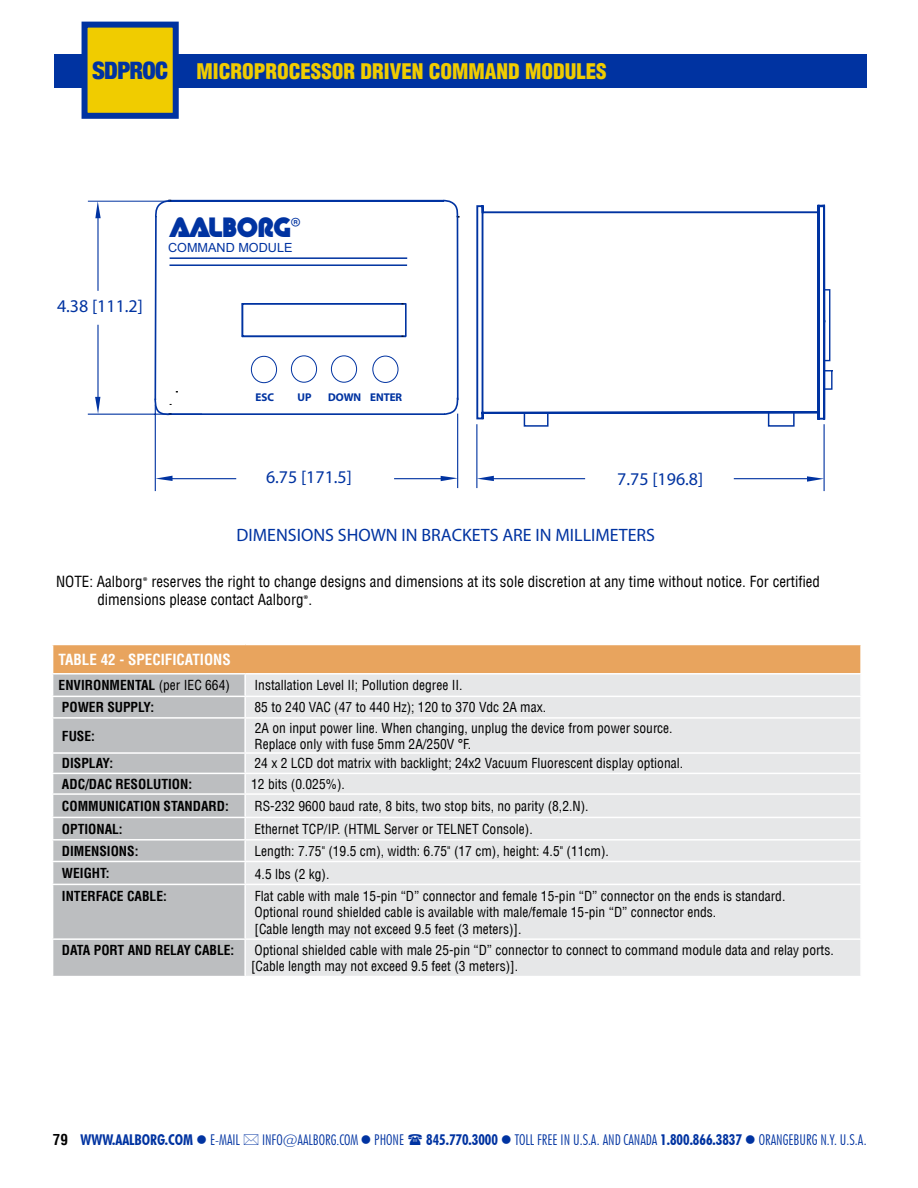
<style>
.page{position:relative;width:918px;height:1188px;background:#fff}
.page>*{position:absolute;margin:0;border:0;box-sizing:border-box;transform-origin:0 0}
.t1{font:27.15px "Aalborg Logo";color:#0033a1}
.t2{font:900 condensed 21px "Helvetica";color:#f0cc00}
.t3{font:18px "Myriad";color:#0033a1}
.t4{font:condensed 15px/18px "Helvetica";color:#000}
.t5{font:700 condensed 15px "Helvetica";color:#fff}
.t6{font:300 condensed 14.85px "Futura BT";color:#0033a1}
.t7{font:700 condensed 14.85px "Futura BT";color:#0033a1}
.t8{font:condensed 13.5px/16.2px "Helvetica";color:#000}
.t9{font:700 condensed 13.5px "Helvetica";color:#000}
.t10{font:12.6px "Arial";color:#0033a1}
.t11{font:11.25px "Myriad Headline";color:#0033a1}
.s1{font-family:"Helvetica Neue Black 3";font-weight:400;font-stretch:normal;font-size:24px;color:#0033a1}
.s2{font-family:"Minion Pro";font-stretch:normal}
.s3{font-weight:400}
.s4{font-family:"Helvetica";font-size:15px;color:#000}
.s5{font-weight:300}
.s6{font-weight:700}
</style>
<div class="page">
<hr style="left:169px;top:200px;width:275px;height:2px;background:#0033a1">
<svg style="left:523px;top:204px;width:310px;height:216px"></svg>
<hr style="left:88px;top:201px;width:104px;height:1px;background:#0033a1">
<svg style="left:87px;top:217px;width:738px;height:275px"></svg>
<hr style="left:170px;top:257px;width:237px;height:2px;background:#0033a1">
<hr style="left:169px;top:264px;width:238px;height:2px;background:#0033a1">
<svg style="left:95px;top:201px;width:6px;height:17px"></svg>
<svg style="left:95px;top:397px;width:5px;height:17px"></svg>
<svg style="left:155px;top:476px;width:18px;height:5px"></svg>
<svg style="left:441px;top:476px;width:17px;height:5px"></svg>
<svg style="left:154px;top:200px;width:23px;height:217px"></svg>
<svg style="left:442px;top:200px;width:19px;height:216px"></svg>
<svg style="left:477px;top:476px;width:17px;height:5px"></svg>
<svg style="left:807px;top:476px;width:17px;height:6px"></svg>
<svg style="left:250px;top:355px;width:149px;height:29px"></svg>
<div style="left:53px;top:644px;width:808px;height:30px;background:#e8a45e"></div>
<div style="left:53px;top:675px;width:191px;height:301px;background:#bcbec0"></div>
<div style="left:246px;top:675px;width:614px;height:301px;background:#e6e7e8"></div>
<hr style="left:52px;top:644px;width:193px;height:1px;background:#fff">
<hr style="left:245px;top:644px;width:617px;height:1px;background:#fff">
<hr style="left:860px;top:645px;width:2px;height:28px;background:#fff">
<hr style="left:52px;top:673px;width:193px;height:2px;background:#fff">
<hr style="left:245px;top:673px;width:617px;height:2px;background:#fff">
<hr style="left:52px;top:696px;width:193px;height:1px;background:#fff">
<hr style="left:245px;top:696px;width:617px;height:1px;background:#fff">
<hr style="left:52px;top:717px;width:193px;height:2px;background:#fff">
<hr style="left:245px;top:717px;width:617px;height:2px;background:#fff">
<hr style="left:52px;top:752px;width:193px;height:2px;background:#fff">
<hr style="left:245px;top:752px;width:617px;height:2px;background:#fff">
<hr style="left:52px;top:773px;width:193px;height:1px;background:#fff">
<hr style="left:245px;top:773px;width:617px;height:1px;background:#fff">
<svg style="left:244px;top:754px;width:1px;height:39px"></svg>
<hr style="left:52px;top:793px;width:193px;height:2px;background:#fff">
<hr style="left:245px;top:793px;width:617px;height:2px;background:#fff">
<hr style="left:52px;top:817px;width:193px;height:1px;background:#fff">
<hr style="left:245px;top:817px;width:617px;height:1px;background:#fff">
<hr style="left:52px;top:839px;width:193px;height:2px;background:#fff">
<hr style="left:245px;top:839px;width:617px;height:2px;background:#fff">
<hr style="left:52px;top:861px;width:193px;height:1px;background:#fff">
<hr style="left:245px;top:861px;width:617px;height:1px;background:#fff">
<hr style="left:52px;top:884px;width:193px;height:1px;background:#fff">
<hr style="left:245px;top:884px;width:617px;height:1px;background:#fff">
<hr style="left:52px;top:938px;width:193px;height:2px;background:#fff">
<hr style="left:245px;top:938px;width:617px;height:2px;background:#fff">
<div style="left:54px;top:55px;width:812px;height:33px;background:#0033a1"></div>
<div style="left:85px;top:25px;width:91px;height:91px;background:#f0cc00"></div>
<div style="left:82px;top:22px;width:97px;height:97px;border:6px solid #0033a1"></div>
<svg style="left:291px;top:218px;width:9px;height:8px"></svg>
<h2 class="t2" style="left:92px;top:58px;width:516px"><span class="s1">SDPROC</span> MICROPROCESSOR DRIVEN COMMAND MODULES</h2>
<h3 class="t3" style="left:57px;top:297px;width:87px">4.38 [111.2]</h3>
<h1 class="t1" style="left:169px;top:212px;width:124px">AALBORG</h1>
<p class="t10" style="left:168px;top:239px;width:126px">COMMAND MODULE</p>
<p class="t11" style="left:256px;top:391px;width:20px">ESC</p>
<p class="t11" style="left:298px;top:391px;width:15px">UP</p>
<p class="t11" style="left:328px;top:392px;width:75px">DOWN ENTER</p>
<h3 class="t3" style="left:266px;top:468px;width:87px">6.75 [171.5]</h3>
<h3 class="t3" style="left:617px;top:470px;width:87px">7.75 [196.8]</h3>
<h3 class="t3" style="left:237px;top:526px;width:420px">DIMENSIONS SHOWN IN BRACKETS ARE IN MILLIMETERS</h3>
<p class="t4" style="left:97px;top:574px;width:724px;text-indent:-41px">NOTE: Aalborg<span class="s2">®</span> reserves the right to change designs and dimensions at its sole discretion at any time without notice. For certified dimensions please contact Aalborg<span class="s2">®</span>.</p>
<p class="t5" style="left:59px;top:652px;width:174px">TABLE 42 - SPECIFICATIONS</p>
<p class="t9" style="left:59px;top:679px;width:173px">ENVIRONMENTAL <span class="s3">(per IEC 664)</span></p>
<p class="t8" style="left:255px;top:678px;width:210px">Installation Level II; Pollution degree II.</p>
<p class="t9" style="left:62px;top:701px;width:94px">POWER SUPPLY:</p>
<p class="t8" style="left:255px;top:700px;width:293px">85 to 240 VAC (47 to 440 Hz); 120 to 370 Vdc 2A max.</p>
<p class="t9" style="left:62px;top:729px;width:35px">FUSE:</p>
<p class="t8" style="left:255px;top:721px;width:420px">2A on input power line. When changing, unplug the device from power source.<br>Replace only with fuse 5mm 2A/250V °F.</p>
<p class="t9" style="left:62px;top:757px;width:53px">DISPLAY:</p>
<p class="t8" style="left:255px;top:756px;width:430px">24 x 2 LCD dot matrix with backlight; 24x2 Vacuum Fluorescent display optional.</p>
<p class="t9" style="left:62px;top:777px;width:132px">ADC/DAC RESOLUTION:</p>
<p class="t8" style="left:251px;top:777px;width:95px">12 bits (0.025%).</p>
<p class="t9" style="left:62px;top:800px;width:168px">COMMUNICATION STANDARD:</p>
<p class="t8" style="left:255px;top:799px;width:336px">RS-232 9600 baud rate, 8 bits, two stop bits, no parity (8,2.N).</p>
<p class="t9" style="left:62px;top:822px;width:62px">OPTIONAL:</p>
<p class="t8" style="left:255px;top:822px;width:280px">Ethernet TCP/IP. (HTML Server or TELNET Console).</p>
<p class="t9" style="left:62px;top:845px;width:78px">DIMENSIONS:</p>
<p class="t8" style="left:255px;top:844px;width:356px">Length: 7.75" (19.5 cm), width: 6.75" (17 cm), height: 4.5" (11cm).</p>
<p class="t9" style="left:62px;top:866px;width:49px">WEIGHT:</p>
<p class="t8" style="left:255px;top:866px;width:76px">4.5 lbs (2 kg).</p>
<p class="t9" style="left:62px;top:889px;width:106px">INTERFACE CABLE:</p>
<p class="t8" style="left:255px;top:889px;width:532px">Flat cable with male 15-pin “D” connector and female 15-pin “D” connector on the ends is standard.<br>Optional round shielded cable is available with male/female 15-pin “D” connector ends.<br>[Cable length may not exceed 9.5 feet (3 meters)].</p>
<p class="t9" style="left:62px;top:944px;width:174px">DATA PORT AND RELAY CABLE:</p>
<p class="t8" style="left:251px;top:943px;width:584px">Optional shielded cable with male 25-pin “D” connector to connect to command module data and relay ports. [Cable length may not exceed 9.5 feet (3 meters)].</p>
<p class="t7" style="left:53px;top:1131px;width:188px"><span class="s4">79</span> WWW.AALBORG.COM ● <span class="s5">E-MAIL</span></p>
<p class="t6" style="left:262px;top:1131px;width:144px">INFO@AALBORG.COM● PHONE</p>
<p class="t6" style="left:426px;top:1131px;width:442px"><span class="s6">845.770.3000</span> ● TOLL FREE IN U.S.A. AND CANADA <span class="s6">1.800.866.3837</span> ● ORANGEBURG N.Y. U.S.A.</p>
</div>
